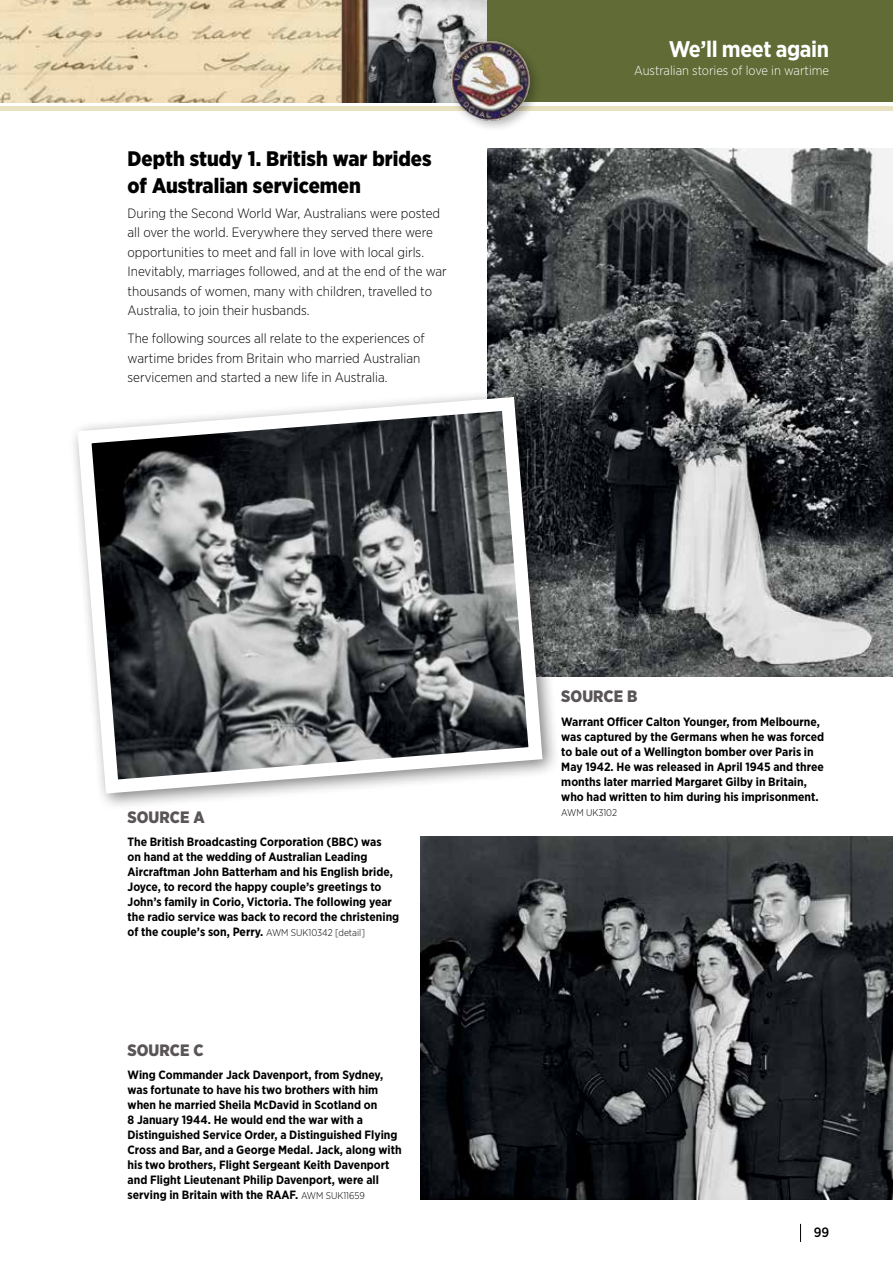
<style>
.page{position:relative;width:893px;height:1263px;background:#fff}
.page>*{position:absolute;margin:0;border:0;box-sizing:border-box;transform-origin:0 0}
.t1{font:700 22.65px "Gotham Narrow";letter-spacing:-.02em;color:#fff}
.t2{font:900 21px/27px "Gotham Narrow";color:#000}
.t3{font:900 16.5px "Gotham Narrow";color:#5a5557}
.t4{font:300 13.5px/19.5px "Gotham Narrow";color:#000}
.t5{font:500 13.5px "Gotham Narrow";color:#000}
.t6{font:300 13.05px "Gotham Narrow";color:#fff}
.t7{font:700 12px/15px "Gotham Narrow";color:#000}
.t8{font:300 9.75px "Gotham Narrow";color:#000}
.s1{font-weight:300;font-size:9.75px}
</style>
<div class="page">
<img style="left:0;top:0;width:337px;height:102px">
<img style="left:371px;top:0;width:116px;height:102px">
<div style="left:0;top:106px;width:893px;height:5px;background:#e9e2c0"></div>
<div style="left:487px;top:0;width:406px;height:102px;background:#606b36"></div>
<img style="left:337px;top:0;width:34px;height:102px">
<div style="left:446px;top:37px;width:96px;height:96px;background:#000;opacity:.3"></div>
<img style="left:442px;top:35px;width:95px;height:94px">
<svg style="left:800px;top:1224px;width:1px;height:18px"></svg>
<img style="left:487px;top:149px;width:406px;height:527px">
<img style="left:421px;top:836px;width:472px;height:363px">
<div style="left:68px;top:387px;width:492px;height:424px;background:#000;opacity:.5"></div>
<svg style="left:70px;top:390px;width:480px;height:410px"></svg>
<h2 class="t2" style="left:128px;top:145px;width:306px">Depth study 1. British war brides of Australian servicemen</h2>
<p class="t4" style="left:128px;top:203px;width:321px">During the Second World War, Australians were posted all over the world. Everywhere they served there were opportunities to meet and fall in love with local girls.<br>Inevitably, marriages followed, and at the end of the war thousands of women, many with children, travelled to Australia, to join their husbands.</p>
<p class="t4" style="left:128px;top:328px;width:299px">The following sources all relate to the experiences of wartime brides from Britain who married Australian servicemen and started a new life in Australia.</p>
<h1 class="t1" style="left:669px;top:35px;width:162px">We’ll meet again</h1>
<p class="t6" style="left:634px;top:62px;width:197px">Australian stories of love in wartime</p>
<h3 class="t3" style="left:128px;top:807px;width:79px">Source A</h3>
<p class="t7" style="left:128px;top:834px;width:273px">The British Broadcasting Corporation (BBC) was<br>on hand at the wedding of Australian Leading Aircraftman John Batterham and his English bride, Joyce, to record the happy couple’s greetings to John’s family in Corio, Victoria. The following year the radio service was back to record the christening of the couple’s son, Perry. <span class="s1">AWM SUK10342 [detail]</span></p>
<h3 class="t3" style="left:128px;top:1040px;width:77px">Source C</h3>
<p class="t7" style="left:128px;top:1067px;width:276px">Wing Commander Jack Davenport, from Sydney, was fortunate to have his two brothers with him when he married Sheila McDavid in Scotland on<br>8 January 1944. He would end the war with a Distinguished Service Order, a Distinguished Flying Cross and Bar, and a George Medal. Jack, along with his two brothers, Flight Sergeant Keith Davenport and Flight Lieutenant Philip Davenport, were all serving in Britain with the RAAF. <span class="s1">AWM SUK11659</span></p>
<h3 class="t3" style="left:561px;top:686px;width:78px">Source B</h3>
<p class="t7" style="left:561px;top:714px;width:264px">Warrant Officer Calton Younger, from Melbourne, was captured by the Germans when he was forced to bale out of a Wellington bomber over Paris in May 1942. He was released in April 1945 and three months later married Margaret Gilby in Britain, who had written to him during his imprisonment.</p>
<p class="t8" style="left:561px;top:806px;width:57px">AWM UK3102</p>
<p class="t5" style="left:814px;top:1223px;width:17px">99</p>
</div>
